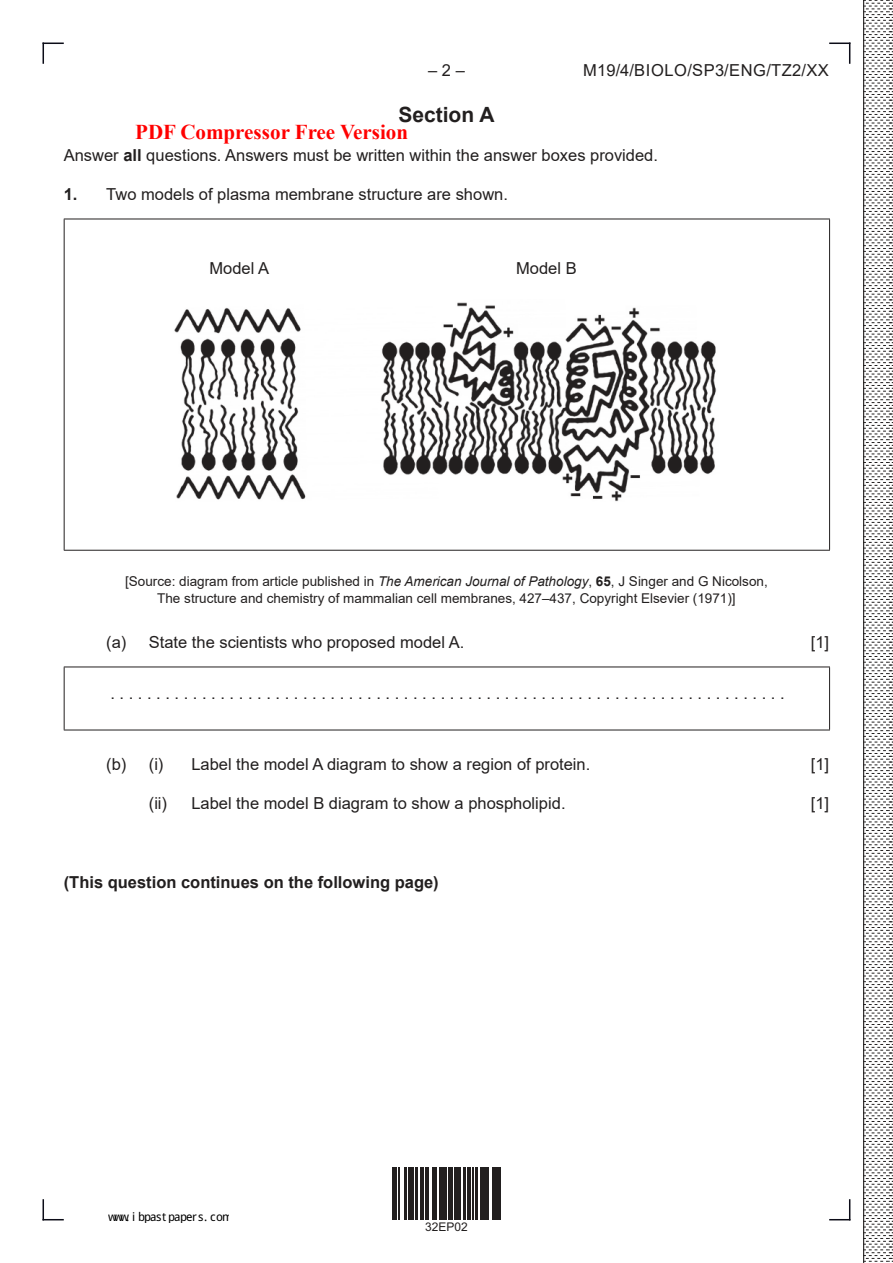
<style>
.page{position:relative;width:893px;height:1263px;background:#fff}
.page>*{position:absolute;margin:0;border:0;box-sizing:border-box;transform-origin:0 0}
.t1{font:700 21px "Times New Roman";color:#f00}
.t2{font:700 21px "Arial";color:#221f1f}
.t3{font:16.5px "Arial";color:#221f1f}
.t4{font:700 16.5px "Arial";color:#221f1f}
.t5{font:16.5px "Arial";letter-spacing:.035em;color:#221f1f}
.t6{font:13.5px/16.2px "Arial";color:#221f1f;text-align:center}
.t7{font:12px "Droid Sans Fallback";letter-spacing:-.08em;color:#000}
.t8{font:12px "Arial";color:#221f1f}
.s1{font-weight:700}
.s2{font-style:italic}
</style>
<div class="page">
<svg style="left:43px;top:43px;width:21px;height:21px"></svg>
<svg style="left:43px;top:1199px;width:21px;height:21px"></svg>
<svg style="left:829px;top:1199px;width:21px;height:21px"></svg>
<svg style="left:829px;top:43px;width:21px;height:21px"></svg>
<hr style="left:863px;top:0;width:1px;height:1263px;background:#221f1f">
<svg style="left:863px;top:0;width:30px;height:1262px"></svg>
<hr style="left:64px;top:219px;width:766px;height:1px;background:#221f1f">
<hr style="left:64px;top:219px;width:1px;height:331px;background:#221f1f">
<hr style="left:829px;top:219px;width:1px;height:331px;background:#221f1f">
<hr style="left:64px;top:550px;width:766px;height:1px;background:#221f1f">
<img style="left:174px;top:302px;width:543px;height:200px">
<hr style="left:64px;top:667px;width:766px;height:1px;background:#221f1f">
<hr style="left:64px;top:667px;width:1px;height:63px;background:#221f1f">
<hr style="left:829px;top:667px;width:1px;height:63px;background:#221f1f">
<hr style="left:64px;top:730px;width:766px;height:1px;background:#221f1f">
<hr style="left:392px;top:1167px;width:2px;height:52px;background:#221f1f">
<hr style="left:395px;top:1167px;width:1px;height:52px;background:#221f1f">
<hr style="left:399px;top:1167px;width:1px;height:52px;background:#221f1f">
<hr style="left:404px;top:1167px;width:2px;height:52px;background:#221f1f">
<hr style="left:408px;top:1167px;width:1px;height:52px;background:#221f1f">
<hr style="left:410px;top:1167px;width:4px;height:52px;background:#221f1f">
<hr style="left:416px;top:1167px;width:2px;height:52px;background:#221f1f">
<hr style="left:420px;top:1167px;width:3px;height:52px;background:#221f1f">
<hr style="left:425px;top:1167px;width:2px;height:52px;background:#221f1f">
<hr style="left:428px;top:1167px;width:1px;height:52px;background:#221f1f">
<hr style="left:432px;top:1167px;width:2px;height:52px;background:#221f1f">
<hr style="left:435px;top:1167px;width:1px;height:52px;background:#221f1f">
<hr style="left:439px;top:1167px;width:4px;height:52px;background:#221f1f">
<hr style="left:444px;top:1167px;width:3px;height:52px;background:#221f1f">
<hr style="left:448px;top:1167px;width:2px;height:52px;background:#221f1f">
<hr style="left:451px;top:1167px;width:1px;height:52px;background:#221f1f">
<hr style="left:455px;top:1167px;width:3px;height:52px;background:#221f1f">
<hr style="left:459px;top:1167px;width:2px;height:52px;background:#221f1f">
<hr style="left:463px;top:1167px;width:2px;height:52px;background:#221f1f">
<hr style="left:467px;top:1167px;width:4px;height:52px;background:#221f1f">
<hr style="left:473px;top:1167px;width:1px;height:52px;background:#221f1f">
<hr style="left:475px;top:1167px;width:2px;height:52px;background:#221f1f">
<hr style="left:480px;top:1167px;width:3px;height:52px;background:#221f1f">
<hr style="left:484px;top:1167px;width:2px;height:52px;background:#221f1f">
<hr style="left:487px;top:1167px;width:2px;height:52px;background:#221f1f">
<hr style="left:492px;top:1167px;width:3px;height:52px;background:#221f1f">
<hr style="left:497px;top:1167px;width:1px;height:52px;background:#221f1f">
<hr style="left:499px;top:1167px;width:2px;height:52px;background:#221f1f">
<p class="t3" style="left:428px;top:64px;width:38px">– 2 –</p>
<p class="t5" style="left:583px;top:64px;width:247px">M19/4/BIOLO/SP3/ENG/TZ2/XX</p>
<p class="t2" style="left:398px;top:106px;width:98px">Section A</p>
<p class="t3" style="left:64px;top:149px;width:596px">Answer <span class="s1">all</span> questions. Answers must be written within the answer boxes provided.</p>
<p class="t3" style="left:64px;top:188px;width:446px"><span class="s1">1.</span> Two models of plasma membrane structure are shown.</p>
<p class="t1" style="left:135px;top:125px;width:275px">PDF Compressor Free Version</p>
<p class="t3" style="left:210px;top:261px;width:61px">Model A</p>
<p class="t3" style="left:516px;top:261px;width:62px">Model B</p>
<p class="t6" style="left:125px;top:575px;width:644px">[Source: diagram from article published in <span class="s2">The American Journal of Pathology</span>, <span class="s1">65</span>, J Singer and G Nicolson,<br>The structure and chemistry of mammalian cell membranes, 427–437, Copyright Elsevier (1971)]</p>
<p class="t3" style="left:106px;top:636px;width:360px">(a) State the scientists who proposed model A.</p>
<p class="t3" style="left:811px;top:636px;width:20px">[1]</p>
<p class="t3" style="left:110px;top:687px;width:676px">..........................................................................</p>
<p class="t3" style="left:106px;top:758px;width:59px">(b) (i)</p>
<p class="t3" style="left:191px;top:758px;width:400px">Label the model A diagram to show a region of protein.</p>
<p class="t3" style="left:811px;top:758px;width:20px">[1]</p>
<p class="t3" style="left:149px;top:797px;width:20px">(ii)</p>
<p class="t3" style="left:191px;top:797px;width:376px">Label the model B diagram to show a phospholipid.</p>
<p class="t3" style="left:811px;top:797px;width:20px">[1]</p>
<p class="t4" style="left:64px;top:875px;width:376px">(This question continues on the following page)</p>
<p class="t7" style="left:108px;top:1208px;width:126px">www. i bpast papers. com</p>
<p class="t8" style="left:425px;top:1220px;width:44px">32EP02</p>
</div>
